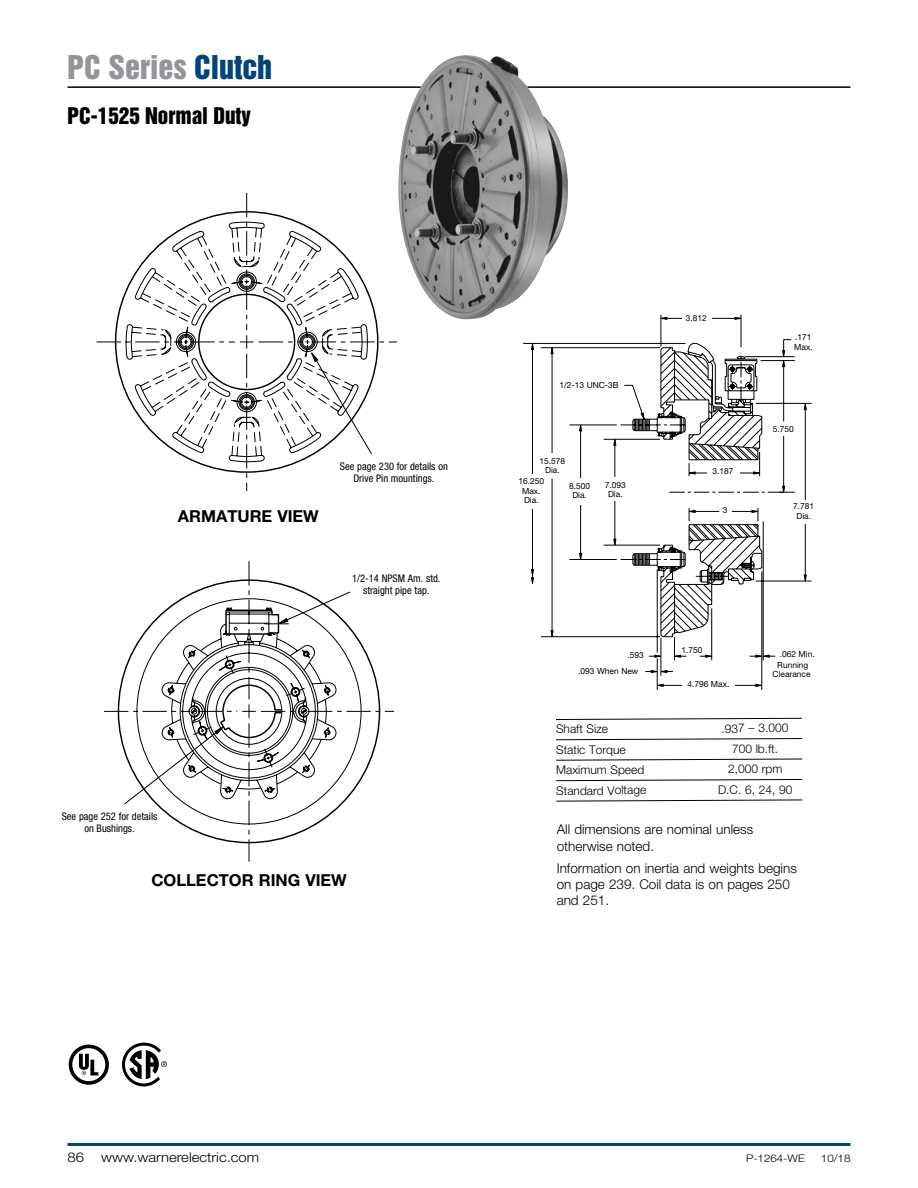
<style>
.page{position:relative;width:918px;height:1188px;background:#fff}
.page>*{position:absolute;margin:0;border:0;box-sizing:border-box;transform-origin:0 0}
.t1{font:30px "Helvetica Inserat LT Std";color:#939598}
.t2{font:21px "Helvetica Inserat LT Std";color:#000}
.Paragraph_head_2{font:700 16.5px "Helvetica Neue LT Std";color:#000}
.t3{font:300 13.5px/16.2px "Helvetica Neue LT Std";color:#000}
.t4{font:300 13.5px "Helvetica Neue LT Std";color:#000;scale:1.1 1}
.New_Table_Body{font:300 12px "Helvetica Neue LT Std";letter-spacing:-.005em;color:#000}
.Callouts{font:condensed 10.5px/12px "Helvetica Neue LT Std";color:#000;text-align:center}
.t5{font:300 10.5px "Helvetica Neue LT Std";color:#000;scale:1.1 1}
.Callouts-2{font:8.4px/9.6px "Helvetica Neue LT Std";color:#000;text-align:center}
.s1{color:#00447c}
</style>
<div class="page">
<hr style="left:68px;top:86px;width:782px;height:2px;background:#000">
<hr style="left:68px;top:1143px;width:782px;height:3px;background:#00447c">
<svg style="left:362px;top:644px;width:33px;height:134px"></svg>
<svg style="left:103px;top:561px;width:259px;height:301px"></svg>
<svg style="left:555px;top:718px;width:247px;height:2px"></svg>
<svg style="left:556px;top:738px;width:246px;height:3px"></svg>
<svg style="left:556px;top:758px;width:247px;height:3px"></svg>
<svg style="left:556px;top:779px;width:247px;height:2px"></svg>
<svg style="left:556px;top:799px;width:247px;height:3px"></svg>
<svg style="left:170px;top:448px;width:154px;height:15px"></svg>
<svg style="left:97px;top:192px;width:300px;height:256px"></svg>
<svg style="left:523px;top:315px;width:289px;height:375px"></svg>
<svg style="left:755px;top:655px;width:15px;height:3px"></svg>
<svg style="left:755px;top:684px;width:9px;height:3px"></svg>
<svg style="left:655px;top:684px;width:9px;height:3px"></svg>
<svg style="left:651px;top:670px;width:16px;height:3px"></svg>
<svg style="left:705px;top:655px;width:9px;height:3px"></svg>
<svg style="left:673px;top:655px;width:8px;height:3px"></svg>
<svg style="left:655px;top:655px;width:8px;height:3px"></svg>
<svg style="left:531px;top:569px;width:3px;height:17px"></svg>
<svg style="left:551px;top:630px;width:2px;height:9px"></svg>
<svg style="left:579px;top:553px;width:3px;height:8px"></svg>
<svg style="left:804px;top:575px;width:3px;height:8px"></svg>
<svg style="left:804px;top:401px;width:3px;height:9px"></svg>
<svg style="left:579px;top:423px;width:3px;height:8px"></svg>
<svg style="left:551px;top:346px;width:2px;height:8px"></svg>
<svg style="left:531px;top:341px;width:3px;height:9px"></svg>
<svg style="left:659px;top:317px;width:8px;height:3px"></svg>
<svg style="left:735px;top:317px;width:8px;height:3px"></svg>
<svg style="left:613px;top:342px;width:174px;height:296px"></svg>
<div style="left:682px;top:681px;width:53px;height:12px;background:#fff"></div>
<div style="left:522px;top:474px;width:17px;height:35px;background:#fff"></div>
<div style="left:544px;top:453px;width:16px;height:24px;background:#fff"></div>
<div style="left:573px;top:478px;width:14px;height:26px;background:#fff"></div>
<div style="left:608px;top:478px;width:26px;height:23px;background:#fff"></div>
<div style="left:682px;top:312px;width:30px;height:12px;background:#fff"></div>
<div style="left:796px;top:502px;width:16px;height:22px;background:#fff"></div>
<div style="left:707px;top:465px;width:33px;height:12px;background:#fff"></div>
<svg style="left:68px;top:1044px;width:25px;height:24px"></svg>
<svg style="left:69px;top:1045px;width:40px;height:40px"></svg>
<svg style="left:122px;top:1042px;width:45px;height:45px"></svg>
<img style="left:398px;top:55px;width:170px;height:269px">
<p class="t1" style="left:68px;top:49px;width:206px">PC Series <span class="s1">Clutch</span></p>
<p class="t2" style="left:68px;top:103px;width:185px">PC-1525 Normal Duty</p>
<p class="Paragraph_head_2" style="left:178px;top:506px;width:142px">ARMATURE VIEW</p>
<p class="Callouts" style="left:340px;top:461px;width:110px">See page 230 for details on<br>Drive Pin mountings.</p>
<p class="Callouts" style="left:352px;top:572px;width:90px">1/2-14 NPSM Am. std. straight pipe tap.</p>
<p class="Callouts" style="left:62px;top:810px;width:97px">See page 252 for details on Bushings.</p>
<p class="Paragraph_head_2" style="left:151px;top:870px;width:197px">COLLECTOR RING VIEW</p>
<p class="Callouts-2" style="left:559px;top:380px;width:61px">1/2-13 UNC-3B</p>
<p class="Callouts-2" style="left:540px;top:456px;width:27px">15.578<br>Dia.</p>
<p class="Callouts-2" style="left:519px;top:476px;width:27px">16.250<br>Max.<br>Dia.</p>
<p class="Callouts-2" style="left:569px;top:481px;width:23px">8.500<br>Dia.</p>
<p class="Callouts-2" style="left:605px;top:480px;width:23px">7.093<br>Dia.</p>
<p class="Callouts-2" style="left:686px;top:313px;width:23px">3.812</p>
<p class="Callouts-2" style="left:713px;top:466px;width:23px">3.187</p>
<p class="Callouts-2" style="left:723px;top:505px;width:6px">3</p>
<p class="Callouts-2" style="left:794px;top:332px;width:20px;text-align:left">.171<br>Max.</p>
<p class="Callouts-2" style="left:773px;top:424px;width:23px">5.750</p>
<p class="Callouts-2" style="left:793px;top:501px;width:23px">7.781<br>Dia.</p>
<p class="Callouts-2" style="left:628px;top:650px;width:18px">.593</p>
<p class="Callouts-2" style="left:578px;top:666px;width:62px">.093 When New</p>
<p class="Callouts-2" style="left:682px;top:645px;width:23px">1.750</p>
<p class="Callouts-2" style="left:687px;top:679px;width:44px">4.796 Max.</p>
<p class="Callouts-2" style="left:780px;top:649px;width:37px">.062 Min.</p>
<p class="Callouts-2" style="left:773px;top:660px;width:39px">Running<br>Clearance</p>
<p class="New_Table_Body" style="left:556px;top:722px;width:54px">Shaft Size</p>
<p class="New_Table_Body" style="left:722px;top:721px;width:68px">.937 – 3.000</p>
<p class="New_Table_Body" style="left:556px;top:742px;width:71px">Static Torque</p>
<p class="New_Table_Body" style="left:732px;top:741px;width:48px">700 lb.ft.</p>
<p class="New_Table_Body" style="left:556px;top:763px;width:90px">Maximum Speed</p>
<p class="New_Table_Body" style="left:728px;top:762px;width:56px">2,000 rpm</p>
<p class="New_Table_Body" style="left:556px;top:783px;width:91px">Standard Voltage</p>
<p class="New_Table_Body" style="left:718px;top:782px;width:76px">D.C. 6, 24, 90</p>
<p class="t3" style="left:557px;top:821px;width:198px">All dimensions are nominal unless otherwise noted.</p>
<p class="t3" style="left:557px;top:860px;width:242px">Information on inertia and weights begins on page 239. Coil data is on pages 250 and 251.</p>
<h3 class="t4" style="left:68px;top:1149px;width:17px">86</h3>
<h3 class="t4" style="left:101px;top:1149px;width:145px">www.warnerelectric.com</h3>
<p class="t5" style="left:746px;top:1152px;width:55px">P-1264-WE</p>
<p class="t5" style="left:821px;top:1152px;width:28px">10/18</p>
</div>
